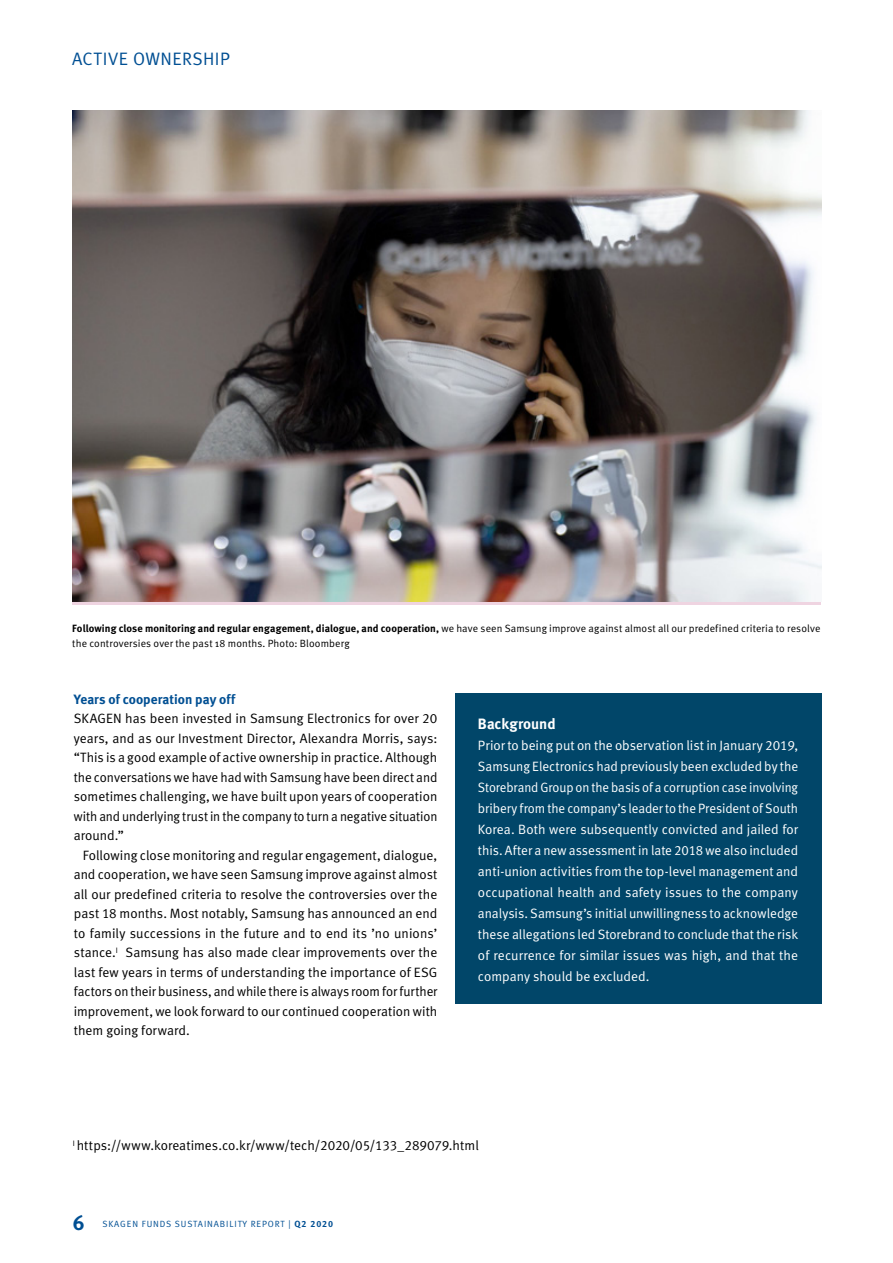
<style>
.page{position:relative;width:893px;height:1263px;background:#fff}
.page>*{position:absolute;margin:0;border:0;box-sizing:border-box;transform-origin:0 0}
.t1{font:21px "Meta Bold LF";color:#004f93}
.t2{font:18px "Meta Normal LF";letter-spacing:.025em;color:#004f93}
.t3{font:700 15px "Meta";color:#fff}
.t4{font:13.5px/19.5px "Meta Normal LF";color:#000;text-align:justify}
.t5{font:13.5px/21px "Meta Normal LF";letter-spacing:.005em;color:#fff;text-align:justify}
.t6{font:700 13.5px "Meta";color:#004f93}
.t7{font:10.5px/15px "Meta Normal";letter-spacing:.01em;color:#000}
.t8{font:9px "Meta Normal LF";letter-spacing:.1em;color:#004f93}
.s1{font-family:"Meta Bold LF"}
.s2{font-style:inherit}
</style>
<div class="page">
<img style="left:72px;top:110px;width:749px;height:492px">
<div style="left:455px;top:693px;width:367px;height:311px;background:#014669"></div>
<h2 class="t2" style="left:72px;top:49px;width:159px">ACTIVE OWNERSHIP</h2>
<p class="t7" style="left:72px;top:621px;width:750px"><span class="s1">Following close monitoring and regular engagement, dialogue, and cooperation,</span> we have seen Samsung improve against almost all our predefined criteria to resolve the controversies over the past 18 months. Photo: Bloomberg</p>
<p class="t6" style="left:74px;top:690px;width:163px">Years of cooperation pay off</p>
<p class="t4" style="left:74px;top:709px;width:365px">SKAGEN has been invested in Samsung Electronics for over 20 years, and as our Investment Director, Alexandra Morris, says: “This is a good example of active ownership in practice. Although the conversations we have had with Samsung have been direct and sometimes challenging, we have built upon years of cooperation with and underlying trust in the company to turn a negative situation around.”</p>
<p class="t4" style="left:74px;top:845px;width:365px;text-indent:9px">Following close monitoring and regular engagement, dialogue, and cooperation, we have seen Samsung improve against almost all our predefined criteria to resolve the controversies over the past 18 months. Most notably, Samsung has announced an end to family successions in the future and to end its ’no unions’ stance.<sup>I</sup> Samsung has also made clear improvements over the last few years in terms of understanding the importance of ESG factors on their business, and while there is always room for further improvement, we look forward to our continued cooperation with them going forward.</p>
<p class="t3" style="left:478px;top:715px;width:79px">Background</p>
<p class="t5" style="left:478px;top:735px;width:322px">Prior to being put on the observation list in January 2019, Samsung Electronics had previously been excluded by the Storebrand Group on the basis of a corruption case involving bribery from the company’s leader to the President of South Korea. Both were subsequently convicted and jailed for this. After a new assessment in late 2018 we also included anti-union activities from the top-level management and occupational health and safety issues to the company analysis. Samsung’s initial unwillingness to acknowledge these allegations led Storebrand to conclude that the risk of recurrence for similar issues was high, and that the company should be excluded.</p>
<p class="t4" style="left:73px;top:1136px;width:407px"><sup>I</sup> https://www.koreatimes.co.kr/www/tech/2020/05/133_289079.html</p>
<h1 class="t1" style="left:73px;top:1210px;width:13px">6</h1>
<p class="t8" style="left:102px;top:1219px;width:232px">SKAGEN F<span class="s2">UNDS</span> SUSTAINABILITY <span class="s2">REPORT</span> | <span class="s1">Q2 2020</span></p>
</div>
